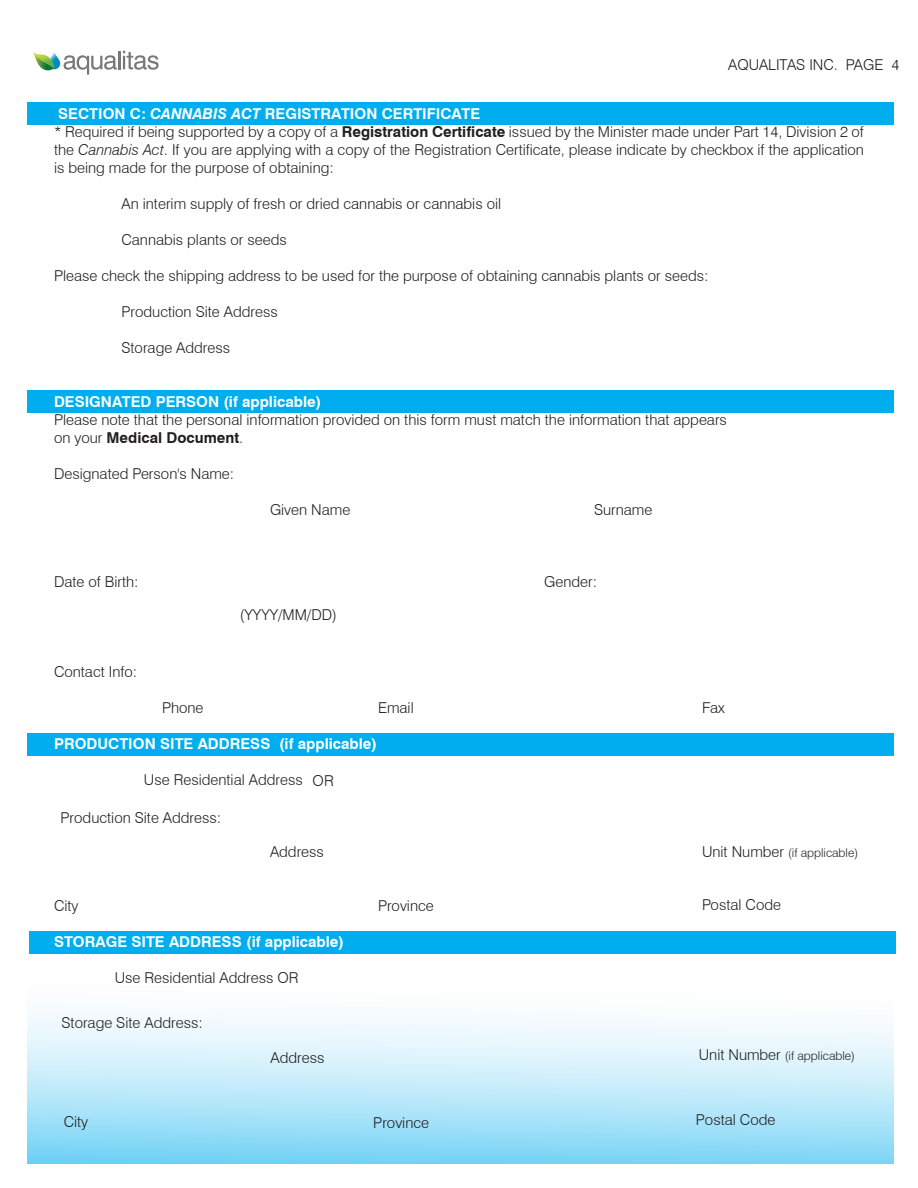
<style>
.page{position:relative;width:918px;height:1188px;background:#fff}
.page>*{position:absolute;margin:0;border:0;box-sizing:border-box;transform-origin:0 0}
.t1{font:300 15px/18px "Swiss 721 BT";color:#231f20}
.t2{font:700 15px "Swiss 721 BT";color:#fff}
.t3{font:300 15px "Swiss 721 BT";color:#221e1f}
.t4{font:300 12px "Swiss 721 BT";color:#231f20}
.t5{font:300 12px "Swiss 721 BT";color:#221e1f}
.s1{font-weight:700;color:#fff}
.s2{font-weight:700;font-style:italic;color:#fff}
.s3{font-weight:700}
.s4{font-style:italic}
.s5{font-size:15px}
</style>
<div class="page">
<svg style="left:27px;top:1013px;width:866px;height:151px;background:#bfeafa"></svg>
<div style="left:29px;top:931px;width:866px;height:23px;background:#00aeef"></div>
<div style="left:27px;top:102px;width:866px;height:23px;background:#00aeef"></div>
<div style="left:27px;top:733px;width:866px;height:23px;background:#00aeef"></div>
<div style="left:27px;top:390px;width:866px;height:22px;background:#00aeef"></div>
<svg style="left:33px;top:51px;width:126px;height:24px"></svg>
<p class="t1" style="left:728px;top:55px;width:173px">AQUALITAS INC. PAGE 4</p>
<p class="t1" style="left:54px;top:105px;width:812px"><span class="s1">SECTION C:</span> <span class="s2">CANNABIS ACT</span> <span class="s1">REGISTRATION CERTIFICATE<br></span>* Required if being supported by a copy of a <span class="s3">Registration Certificate</span> issued by the Minister made under Part 14, Division 2 of the <span class="s4">Cannabis Act</span>. If you are applying with a copy of the Registration Certificate, please indicate by checkbox if the application is being made for the purpose of obtaining:</p>
<p class="t1" style="left:122px;top:195px;width:381px">An interim supply of fresh or dried cannabis or cannabis oil</p>
<p class="t1" style="left:122px;top:231px;width:167px">Cannabis plants or seeds</p>
<p class="t1" style="left:54px;top:267px;width:656px">Please check the shipping address to be used for the purpose of obtaining cannabis plants or seeds:</p>
<p class="t1" style="left:122px;top:303px;width:158px">Production Site Address</p>
<p class="t1" style="left:122px;top:339px;width:110px">Storage Address</p>
<p class="t2" style="left:54px;top:393px;width:269px">DESIGNATED PERSON (if applicable)</p>
<p class="t1" style="left:54px;top:411px;width:674px">Please note that the personal information provided on this form must match the information that appears on your <span class="s3">Medical Document</span>.</p>
<p class="t1" style="left:54px;top:465px;width:182px">Designated Person's Name:</p>
<p class="t1" style="left:270px;top:501px;width:82px">Given Name</p>
<p class="t1" style="left:594px;top:501px;width:60px">Surname</p>
<p class="t1" style="left:54px;top:573px;width:86px">Date of Birth:</p>
<p class="t1" style="left:544px;top:573px;width:54px">Gender:</p>
<p class="t1" style="left:54px;top:663px;width:85px">Contact Info:</p>
<p class="t3" style="left:240px;top:605px;width:99px">(YYYY/MM/DD)</p>
<p class="t1" style="left:162px;top:699px;width:43px">Phone</p>
<p class="t1" style="left:378px;top:699px;width:37px">Email</p>
<p class="t1" style="left:702px;top:699px;width:24px">Fax</p>
<p class="t2" style="left:54px;top:735px;width:324px">PRODUCTION SITE ADDRESS (if applicable)</p>
<p class="t1" style="left:144px;top:771px;width:160px">Use Residential Address</p>
<p class="t3" style="left:313px;top:772px;width:23px">OR</p>
<p class="t3" style="left:61px;top:808px;width:162px">Production Site Address:</p>
<p class="t1" style="left:270px;top:843px;width:55px">Address</p>
<p class="t4" style="left:702px;top:846px;width:158px"><span class="s5">Unit Number</span> (if applicable)</p>
<p class="t1" style="left:54px;top:897px;width:26px">City</p>
<p class="t1" style="left:378px;top:897px;width:57px">Province</p>
<p class="t1" style="left:702px;top:896px;width:81px">Postal Code</p>
<p class="t2" style="left:54px;top:933px;width:292px">STORAGE SITE ADDRESS (if applicable)</p>
<p class="t1" style="left:115px;top:969px;width:185px">Use Residential Address OR</p>
<p class="t3" style="left:62px;top:1013px;width:143px">Storage Site Address:</p>
<p class="t3" style="left:271px;top:1049px;width:55px">Address</p>
<p class="t5" style="left:699px;top:1049px;width:158px"><span class="s5">Unit Number</span> (if applicable)</p>
<p class="t3" style="left:64px;top:1113px;width:26px">City</p>
<p class="t3" style="left:373px;top:1114px;width:57px">Province</p>
<p class="t3" style="left:696px;top:1110px;width:81px">Postal Code</p>
</div>
